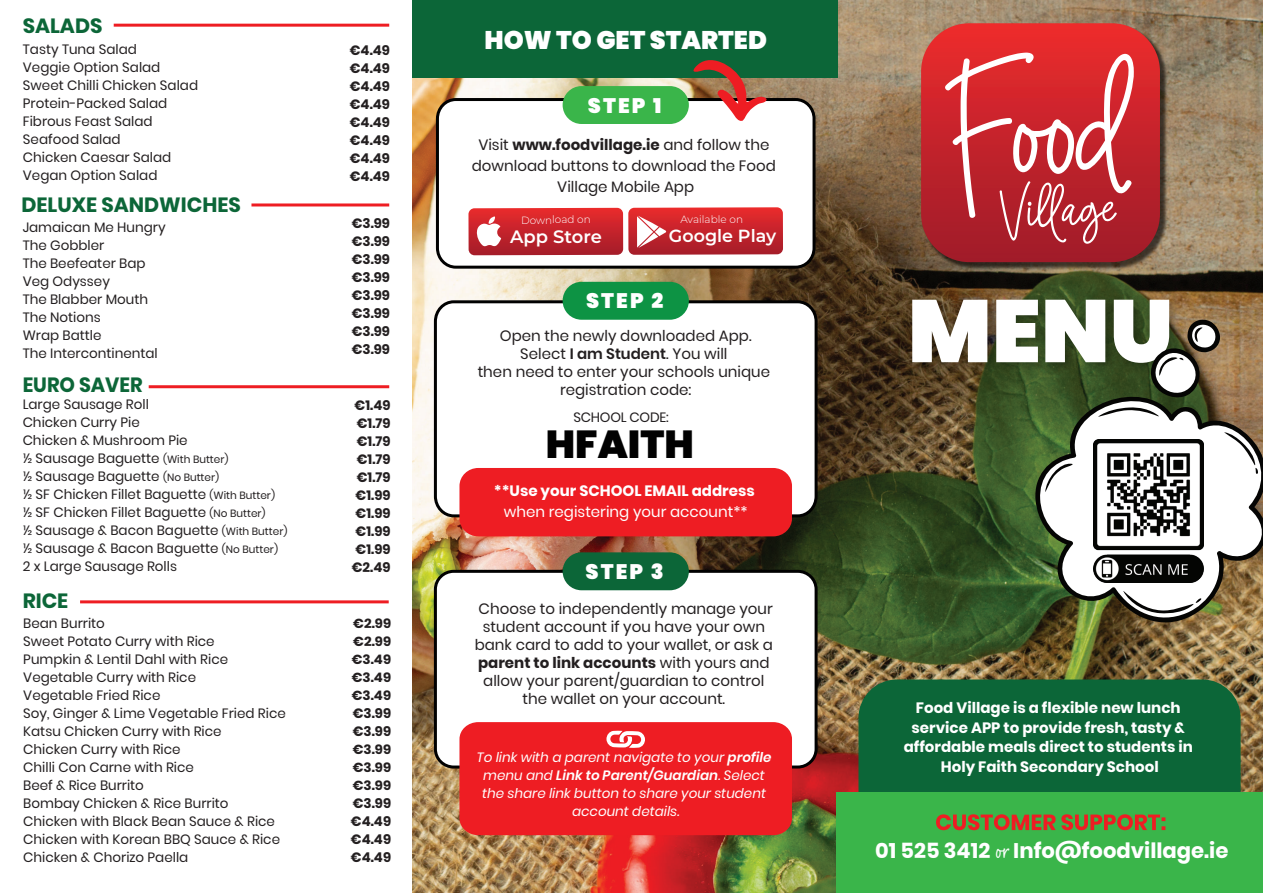
<style>
.page{position:relative;width:1263px;height:893px;background:#fff}
.page>*{position:absolute;margin:0;border:0;box-sizing:border-box;transform-origin:0 0}
.t1{font:900 88.35px "Poppins";color:#fff}
.t2{font:900 39px "Poppins";color:#010101}
.t3{font:900 25.5px "Poppins";color:#fff}
.t4{font:700 21.15px "Poppins";color:#fff}
.t5{font:900 21px "Poppins";letter-spacing:.1em;color:#fff}
.t6{font:700 20.55px "Poppins";color:#0c6638}
.t7{font:700 20.55px "Poppins";color:#0c6638;scale:.96 1}
.t8{font:600 18px "Montserrat";letter-spacing:-.005em;color:#fff}
.t9{font:600 17.55px "Montserrat";letter-spacing:-.005em;color:#fff}
.t10{font:15px/18px "Poppins";color:#231f20;text-align:center}
.t11{font:700 15px/19.5px "Poppins";color:#fff;text-align:center}
.t12{font:15px "Poppins";color:#fff}
.t13{font:13.5px/18px "Poppins";color:#231f20}
.t14{font:700 13.5px/18px "Poppins";color:#231f20;text-align:justify}
.t15{font:italic 13.5px/18px "Poppins";color:#fff;text-align:center}
.t16{font:700 13.05px/18px "Poppins";color:#231f20;text-align:justify}
.t17{font:300 10.5px "Montserrat";letter-spacing:-.005em;color:#fff}
.s1{font-size:10.5px}
.s2{font-weight:700}
.s3{font-weight:600}
.s4{font-family:"Jahannam Balla";font-weight:400;font-size:34.2px}
</style>
<div class="page">
<img style="left:412px;top:0;width:851px;height:893px">
<div style="left:858px;top:679px;width:382px;height:114px;background:#0c6638"></div>
<div style="left:836px;top:793px;width:427px;height:100px;background:#3ab54a"></div>
<img style="left:921px;top:23px;width:248px;height:248px">
<svg style="left:921px;top:23px;width:239px;height:239px;background:#c22b2e"></svg>
<svg style="left:945px;top:53px;width:189px;height:191px"></svg>
<svg style="left:936px;top:814px;width:229px;height:16px"></svg>
<div style="left:412px;top:0;width:426px;height:77px;background:#0c6638"></div>
<img style="left:899px;top:278px;width:291px;height:157px">
<svg style="left:1033px;top:376px;width:230px;height:255px"></svg>
<svg style="left:1123px;top:591px;width:78px;height:23px"></svg>
<svg style="left:1098px;top:407px;width:61px;height:10px"></svg>
<svg style="left:1045px;top:462px;width:28px;height:30px"></svg>
<svg style="left:1224px;top:432px;width:34px;height:42px"></svg>
<svg style="left:1148px;top:318px;width:73px;height:82px"></svg>
<img style="left:1093px;top:439px;width:110px;height:143px">
<hr style="left:149px;top:385px;width:240px;height:3px;background:#ee1d23">
<hr style="left:80px;top:600px;width:309px;height:3px;background:#ee1d23">
<hr style="left:114px;top:24px;width:275px;height:3px;background:#ee1d23">
<hr style="left:251px;top:203px;width:138px;height:3px;background:#ee1d23">
<div style="left:437px;top:100px;width:377px;height:167px;background:#fff;border-radius:19px"></div>
<div style="left:436px;top:98px;width:379px;height:171px;border:3px solid #010101;border-radius:19px"></div>
<svg style="left:468px;top:207px;width:315px;height:48px;background:#cc3a41"></svg>
<div style="left:563px;top:86px;width:126px;height:38px;background:#3ab54a;border-radius:19px"></div>
<div style="left:435px;top:302px;width:381px;height:214px;background:#fff;border-radius:19px"></div>
<div style="left:434px;top:300px;width:383px;height:217px;border:3px solid #010101;border-radius:19px"></div>
<div style="left:563px;top:282px;width:126px;height:38px;background:#0d9344;border-radius:19px"></div>
<svg style="left:690px;top:60px;width:78px;height:61px"></svg>
<div style="left:459px;top:468px;width:333px;height:68px;background:#ee1d23;border-radius:18px"></div>
<div style="left:435px;top:571px;width:381px;height:196px;background:#fff;border-radius:18px"></div>
<div style="left:434px;top:570px;width:383px;height:198px;border:3px solid #010101;border-radius:18px"></div>
<div style="left:563px;top:552px;width:126px;height:38px;background:#0c6638;border-radius:19px"></div>
<div style="left:459px;top:722px;width:333px;height:113px;background:#ee1d23;border-radius:18px"></div>
<svg style="left:606px;top:731px;width:39px;height:17px"></svg>
<h3 class="t6" style="left:23px;top:14px;width:81px">SALADS</h3>
<p class="t13" style="left:23px;top:41px;width:177px">Tasty Tuna Salad<br>Veggie Option Salad<br>Sweet Chilli Chicken Salad<br>Protein-Packed Salad<br>Fibrous Feast Salad<br>Seafood Salad<br>Chicken Caesar Salad<br>Vegan Option Salad</p>
<h3 class="t6" style="left:21px;top:192px;width:221px">DELUXE SANDWICHES</h3>
<p class="t13" style="left:23px;top:218px;width:145px">Jamaican Me Hungry<br>The Gobbler<br>The Beefeater Bap<br>Veg Odyssey<br>The Blabber Mouth<br>The Notions<br>Wrap Battle<br>The Intercontinental</p>
<h3 class="t7" style="left:23px;top:373px;width:127px">EURO SAVER</h3>
<p class="t13" style="left:23px;top:395px;width:266px">Large Sausage Roll<br>Chicken Curry Pie<br>Chicken &amp; Mushroom Pie<br>½ Sausage Baguette <span class="s1">(With Butter)<br></span>½ Sausage Baguette <span class="s1">(No Butter)<br></span>½ SF Chicken Fillet Baguette <span class="s1">(With Butter) </span>½ SF Chicken Fillet Baguette <span class="s1">(No Butter)<br></span>½ Sausage &amp; Bacon Baguette <span class="s1">(With Butter) </span>½ Sausage &amp; Bacon Baguette <span class="s1">(No Butter)<br></span>2 x Large Sausage Rolls</p>
<h3 class="t6" style="left:23px;top:589px;width:47px">RICE</h3>
<p class="t13" style="left:23px;top:614px;width:264px">Bean Burrito<br>Sweet Potato Curry with Rice<br>Pumpkin &amp; Lentil Dahl with Rice<br>Vegetable Curry with Rice<br>Vegetable Fried Rice<br>Soy, Ginger &amp; Lime Vegetable Fried Rice<br>Katsu Chicken Curry with Rice<br>Chicken Curry with Rice<br>Chilli Con Carne with Rice<br>Beef &amp; Rice Burrito<br>Bombay Chicken &amp; Rice Burrito<br>Chicken with Black Bean Sauce &amp; Rice<br>Chicken with Korean BBQ Sauce &amp; Rice<br>Chicken &amp; Chorizo Paella</p>
<p class="t14" style="left:350px;top:41px;width:42px">€4.49 €4.49 €4.49 €4.49 €4.49 €4.49 €4.49 €4.49</p>
<p class="t14" style="left:352px;top:214px;width:40px">€3.99 €3.99 €3.99 €3.99 €3.99 €3.99 €3.99 €3.99</p>
<p class="t14" style="left:352px;top:396px;width:40px;text-align:center">€1.49 €1.79 €1.79 €1.79 €1.79 €1.99 €1.99 €1.99 €1.99 €2.49</p>
<p class="t16" style="left:352px;top:614px;width:41px">€2.99 €2.99 €3.49 €3.49 €3.49</p>
<p class="t14" style="left:353px;top:704px;width:40px">€3.99 €3.99</p>
<p class="t16" style="left:353px;top:740px;width:40px">€3.99 €3.99 €3.99</p>
<p class="t14" style="left:351px;top:794px;width:42px">€3.99 €4.49 €4.49 €4.49</p>
<h3 class="t3" style="left:484px;top:25px;width:284px">HOW TO GET STARTED</h3>
<h3 class="t5" style="left:588px;top:93px;width:75px">STEP 1</h3>
<p class="t10" style="left:472px;top:134px;width:306px;line-height:21px">Visit <span class="s2">www.foodvillage.ie</span> and follow the download buttons to download the Food<br>Village Mobile App</p>
<p class="t17" style="left:521px;top:213px;width:71px">Download on</p>
<h3 class="t8" style="left:510px;top:223px;width:93px">App Store</h3>
<p class="t17" style="left:680px;top:212px;width:64px">Available on</p>
<p class="t9" style="left:669px;top:223px;width:109px">Google Play</p>
<h3 class="t5" style="left:586px;top:288px;width:79px">STEP 2</h3>
<p class="t10" style="left:478px;top:326px;width:294px">Open the newly downloaded App.<br>Select <span class="s3">I am Student</span>. You will<br>then need to enter your schools unique registration code:</p>
<p class="t13" style="left:573px;top:409px;width:97px">SCHOOL CODE:</p>
<h2 class="t2" style="left:546px;top:422px;width:150px">HFAITH</h2>
<p class="t11" style="left:494px;top:482px;width:262px">**Use your SCHOOL EMAIL address</p>
<p class="t12" style="left:504px;top:503px;width:245px">when registering your account**</p>
<h3 class="t5" style="left:585px;top:559px;width:80px">STEP 3</h3>
<p class="t10" style="left:475px;top:599px;width:300px">Choose to independently manage your student account if you have your own bank card to add to your wallet, or ask a <span class="s2">parent to link accounts</span> with yours and allow your parent/guardian to control the wallet on your account.</p>
<p class="t15" style="left:477px;top:749px;width:296px">To link with a parent navigate to your <span class="s3">profile </span>menu and <span class="s3">Link to Parent/Guardian</span>. Select the share link button to share your student account details.</p>
<h1 class="t1" style="left:908px;top:280px;width:267px">MENU</h1>
<p class="t11" style="left:904px;top:698px;width:291px">Food Village is a flexible new lunch service APP to provide fresh, tasty &amp; affordable meals direct to students in Holy Faith Secondary School</p>
<h3 class="t4" style="left:875px;top:838px;width:355px">01 525 3412 <span class="s4">or</span> Info@foodvillage.ie</h3>
</div>
